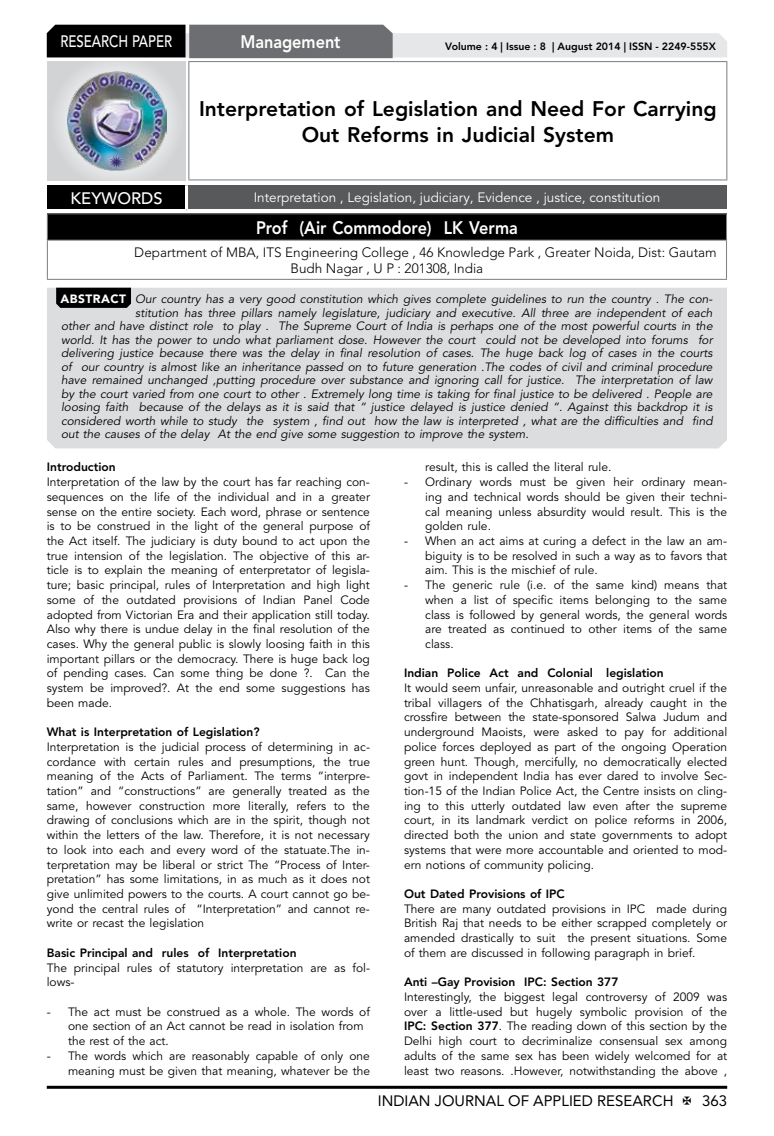
<style>
.page{position:relative;width:774px;height:1136px;background:#fff}
.page>*{position:absolute;margin:0;border:0;box-sizing:border-box;transform-origin:0 0}
.t1{font:800 21px/26.2px "Avenir LT Std";color:#000;text-align:center}
.t2{font:800 18px "Avenir LT Std";color:#fff;scale:.9 1}
.t3{font:500 16.5px "Avenir LT Std";color:#fff;scale:.8 1}
.t4{font:500 16.5px "Avenir LT Std";color:#fff}
.t5{font:15px "Avenir LT Std";color:#000}
.t6{font:300 13.5px/16.2px "Avenir LT Std";color:#000}
.t7{font:13.5px "Avenir LT Std";color:#fff}
.t8{font:12px/14.7px "Avenir LT Std";color:#000;text-align:justify}
.t9{font:italic 12px "Avenir LT Std";color:#000}
.t10{font:800 12px "Avenir LT Std";color:#000}
.t11{font:800 10.5px "Avenir LT Std";color:#000}
.s1{font-weight:900;font-style:normal;color:#fff}
.s2{font-weight:800}
</style>
<div class="page">
<hr style="left:47px;top:1085px;width:680px;height:3px;background:#000">
<div style="left:48px;top:62px;width:137px;height:118px;background:linear-gradient(to right,#d9dadb,#d9dadb)"></div>
<img style="left:68px;top:71px;width:99px;height:100px">
<svg style="left:47px;top:25px;width:680px;height:33px;background:#979899"></svg>
<hr style="left:188px;top:61px;width:539px;height:1px;background:#808285">
<hr style="left:188px;top:62px;width:1px;height:117px;background:#808285">
<hr style="left:726px;top:62px;width:1px;height:117px;background:#808285">
<hr style="left:188px;top:179px;width:539px;height:1px;background:#808285">
<div style="left:47px;top:214px;width:679px;height:26px;background:#000"></div>
<hr style="left:47px;top:213px;width:680px;height:1px;background:#808285">
<svg style="left:47px;top:214px;width:1px;height:25px"></svg>
<svg style="left:726px;top:214px;width:1px;height:25px"></svg>
<hr style="left:47px;top:239px;width:680px;height:2px;background:#808285">
<hr style="left:47px;top:241px;width:1px;height:38px;background:#808285">
<hr style="left:726px;top:241px;width:1px;height:38px;background:#808285">
<hr style="left:47px;top:279px;width:680px;height:1px;background:#808285">
<div style="left:47px;top:185px;width:139px;height:25px;background:#000"></div>
<div style="left:186px;top:185px;width:541px;height:25px;background:#58595b"></div>
<hr style="left:185px;top:185px;width:3px;height:24px;background:#fff">
<hr style="left:47px;top:209px;width:139px;height:3px;background:#fff">
<hr style="left:186px;top:209px;width:541px;height:3px;background:#fff">
<div style="left:47px;top:287px;width:680px;height:161px;background:#dcddde"></div>
<svg style="left:56px;top:287px;width:75px;height:21px;background:#0b0b0b"></svg>
<h3 class="t3" style="left:60px;top:32px;width:139px">RESEARCH PAPER</h3>
<h2 class="t2" style="left:240px;top:31px;width:113px">Management</h2>
<p class="t11" style="left:445px;top:41px;width:272px">Volume : 4 | Issue : 8 | August 2014 | ISSN - 2249-555X</p>
<h1 class="t1" style="left:199px;top:95px;width:519px">Interpretation of Legislation and Need For Carrying<br>Out Reforms in Judicial System</h1>
<h3 class="t4" style="left:71px;top:189px;width:94px">KEYWORDS</h3>
<p class="t7" style="left:254px;top:189px;width:408px">Interpretation , Legislation, judiciary, Evidence , justice, constitution</p>
<h2 class="t2" style="left:256px;top:217px;width:292px">Prof (Air Commodore) LK Verma</h2>
<p class="t6" style="left:291px;top:244px;width:428px;text-indent:-156px">Department of MBA, ITS Engineering College , 46 Knowledge Park , Greater Noida, Dist: Gautam<br>Budh Nagar , U P : 201308, India</p>
<p class="t9" style="left:60px;top:292px;width:654px"><span class="s1">ABSTRACT</span> Our country has a very good constitution which gives complete guidelines to run the country . The con-</p>
<p class="t9" style="left:135px;top:305px;width:579px">stitution has three pillars namely legislature, judiciary and executive. All three are independent of each</p>
<p class="t9" style="left:61px;top:319px;width:653px">other and have distinct role to play . The Supreme Court of India is perhaps one of the most powerful courts in the</p>
<p class="t9" style="left:61px;top:332px;width:653px">world. It has the power to undo what parliament dose. However the court could not be developed into forums for</p>
<p class="t9" style="left:61px;top:346px;width:653px">delivering justice because there was the delay in final resolution of cases. The huge back log of cases in the courts</p>
<p class="t9" style="left:61px;top:359px;width:653px">of our country is almost like an inheritance passed on to future generation .The codes of civil and criminal procedure</p>
<p class="t9" style="left:61px;top:373px;width:653px">have remained unchanged ,putting procedure over substance and ignoring call for justice. The interpretation of law</p>
<p class="t9" style="left:61px;top:386px;width:653px">by the court varied from one court to other . Extremely long time is taking for final justice to be delivered . People are</p>
<p class="t9" style="left:61px;top:400px;width:653px">loosing faith because of the delays as it is said that “ justice delayed is justice denied “. Against this backdrop it is</p>
<p class="t9" style="left:61px;top:413px;width:653px">considered worth while to study the system , find out how the law is interpreted , what are the difficulties and find</p>
<p class="t9" style="left:61px;top:427px;width:469px">out the causes of the delay At the end give some suggestion to improve the system.</p>
<p class="t10" style="left:47px;top:460px;width:70px">Introduction</p>
<p class="t8" style="left:47px;top:475px;width:325px">Interpretation of the law by the court has far reaching con&shy;sequences on the life of the individual and in a greater sense on the entire society. Each word, phrase or sentence is to be construed in the light of the general purpose of the Act itself. The judiciary is duty bound to act upon the true intension of the legislation. The objective of this ar&shy;ticle is to explain the meaning of enterpretator of legisla&shy;ture; basic principal, rules of Interpretation and high light some of the outdated provisions of Indian Panel Code adopted from Victorian Era and their application still today.<br>Also why there is undue delay in the final resolution of the cases. Why the general public is slowly loosing faith in this important pillars or the democracy. There is huge back log of pending cases. Can some thing be done ?. Can the system be improved?. At the end some suggestions has been made.</p>
<p class="t10" style="left:47px;top:724px;width:214px">What is Interpretation of Legislation?</p>
<p class="t8" style="left:47px;top:739px;width:325px">Interpretation is the judicial process of determining in ac&shy;cordance with certain rules and presumptions, the true meaning of the Acts of Parliament. The terms “interpre&shy;tation” and “constructions” are generally treated as the same, however construction more literally, refers to the drawing of conclusions which are in the spirit, though not within the letters of the law. Therefore, it is not necessary to look into each and every word of the statuate.The in&shy;terpretation may be liberal or strict The “Process of Inter&shy;pretation” has some limitations, in as much as it does not give unlimited powers to the courts. A court cannot go be&shy;yond the central rules of “Interpretation” and cannot re&shy;write or recast the legislation</p>
<p class="t10" style="left:47px;top:945px;width:251px">Basic Principal and rules of Interpretation</p>
<p class="t8" style="left:47px;top:960px;width:325px">The principal rules of statutory interpretation are as fol&shy;lows-</p>
<p class="t8" style="left:68px;top:1004px;width:303px;text-align:left;text-indent:-21px">- The act must be construed as a whole. The words of one section of an Act cannot be read in isolation from the rest of the act.</p>
<p class="t8" style="left:47px;top:1048px;width:325px;text-align:right">- The words which are reasonably capable of only one meaning must be given that meaning, whatever be the</p>
<p class="t8" style="left:425px;top:460px;width:188px">result, this is called the literal rule.</p>
<p class="t8" style="left:425px;top:475px;width:303px;text-indent:-21px">- Ordinary words must be given heir ordinary mean&shy;ing and technical words should be given their techni&shy;cal meaning unless absurdity would result. This is the golden rule.</p>
<p class="t8" style="left:425px;top:533px;width:303px;text-indent:-21px">- When an act aims at curing a defect in the law an am&shy;biguity is to be resolved in such a way as to favors that aim. This is the mischief of rule.</p>
<p class="t8" style="left:425px;top:578px;width:303px;text-indent:-21px">- The generic rule (i.e. of the same kind) means that when a list of specific items belonging to the same class is followed by general words, the general words are treated as continued to other items of the same class.</p>
<p class="t10" style="left:404px;top:666px;width:261px">Indian Police Act and Colonial legislation</p>
<p class="t8" style="left:404px;top:680px;width:325px">It would seem unfair, unreasonable and outright cruel if the tribal villagers of the Chhatisgarh, already caught in the crossfire between the state-sponsored Salwa Judum and underground Maoists, were asked to pay for additional police forces deployed as part of the ongoing Operation green hunt. Though, mercifully, no democratically elected govt in independent India has ever dared to involve Sec&shy;tion-15 of the Indian Police Act, the Centre insists on cling&shy;ing to this utterly outdated law even after the supreme court, in its landmark verdict on police reforms in 2006, directed both the union and state governments to adopt systems that were more accountable and oriented to mod&shy;ern notions of community policing.</p>
<p class="t10" style="left:404px;top:886px;width:162px">Out Dated Provisions of IPC</p>
<p class="t8" style="left:404px;top:901px;width:325px">There are many outdated provisions in IPC made during British Raj that needs to be either scrapped completely or amended drastically to suit the present situations. Some of them are discussed in following paragraph in brief.</p>
<p class="t10" style="left:404px;top:974px;width:216px">Anti –Gay Provision IPC: Section 377</p>
<p class="t8" style="left:404px;top:989px;width:325px">Interestingly, the biggest legal controversy of 2009 was over a little-used but hugely symbolic provision of the <span class="s2">IPC: Section 377</span>. The reading down of this section by the Delhi high court to decriminalize consensual sex among adults of the same sex has been widely welcomed for at least two reasons. .However, notwithstanding the above ,</p>
<p class="t5" style="left:378px;top:1091px;width:297px">INDIAN JOURNAL OF APPLIED RESEARCH</p>
<p class="t5" style="left:702px;top:1091px;width:27px">363</p>
</div>
